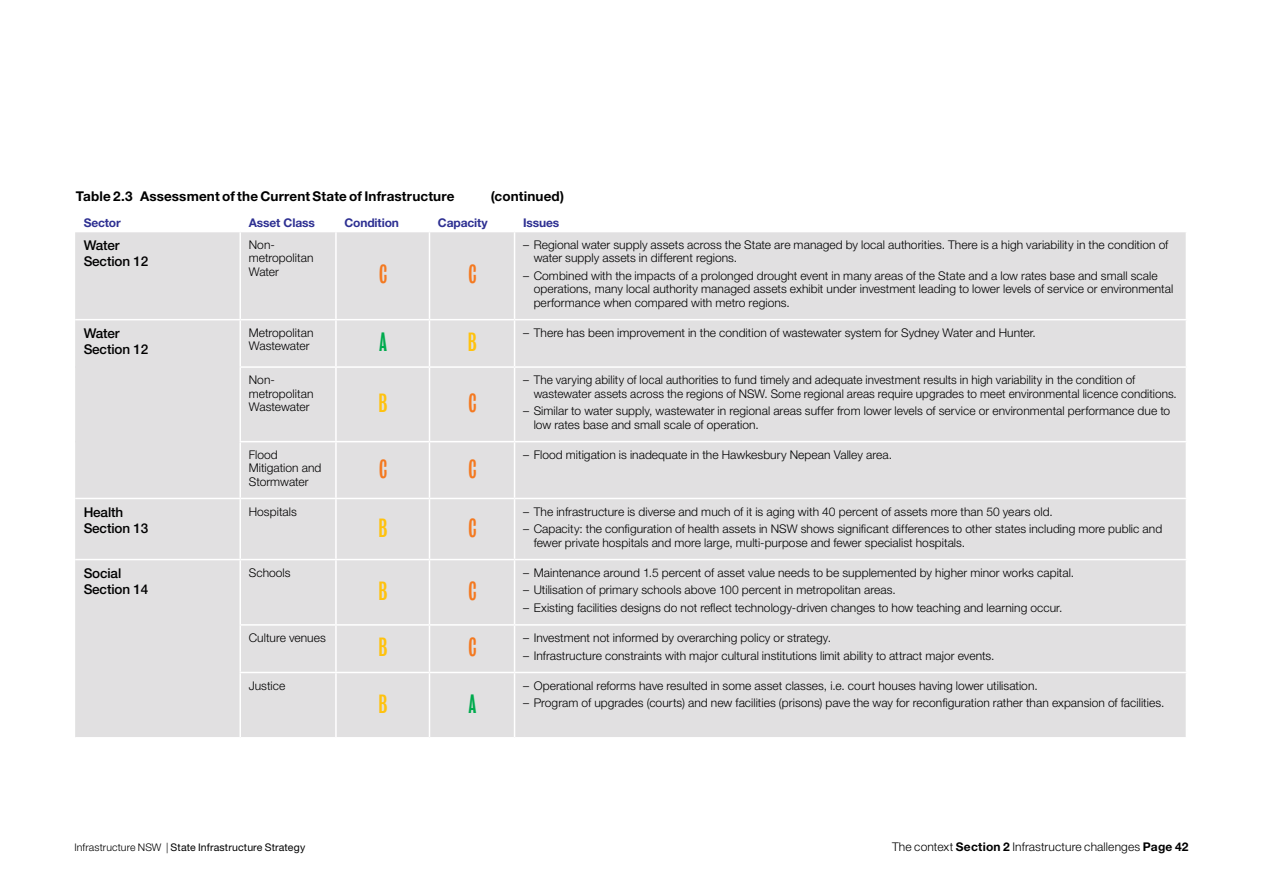
<style>
.page{position:relative;width:1263px;height:893px;background:#fff}
.page>*{position:absolute;margin:0;border:0;box-sizing:border-box;transform-origin:0 0}
.t1{font:24px "Bureau Grotesque One Three";color:#f47920}
.t2{font:24px "Bureau Grotesque One Three";color:#ffc20e}
.t3{font:24px "Bureau Grotesque One Three";color:#00ab4e}
.t4{font:700 13.5px "Helvetica Neue LT Std";letter-spacing:.01em;color:#000}
.t5{font:500 13.5px/16.5px "Helvetica Neue LT Std";letter-spacing:-.01em;color:#000}
.t6{font:300 12px/13.5px "Helvetica Neue LT Std";letter-spacing:.005em;color:#000}
.t7{font:700 12px "Helvetica Neue LT Std";letter-spacing:-.01em;color:#2e3092}
.t8{font:10.5px "Helvetica Neue LT Std";letter-spacing:.015em;color:#000}
.s1{font-weight:300}
.s2{font-weight:700}
</style>
<div class="page">
<div style="left:75px;top:232px;width:1111px;height:505px;background:#e1e0e1"></div>
<hr style="left:239px;top:232px;width:2px;height:87px;background:#fff">
<hr style="left:239px;top:320px;width:2px;height:46px;background:#fff">
<hr style="left:335px;top:320px;width:2px;height:46px;background:#fff">
<hr style="left:429px;top:320px;width:1px;height:46px;background:#fff">
<hr style="left:239px;top:368px;width:2px;height:73px;background:#fff">
<hr style="left:335px;top:368px;width:2px;height:73px;background:#fff">
<hr style="left:239px;top:442px;width:2px;height:56px;background:#fff">
<hr style="left:239px;top:499px;width:2px;height:60px;background:#fff">
<hr style="left:335px;top:499px;width:2px;height:60px;background:#fff">
<hr style="left:239px;top:560px;width:2px;height:64px;background:#fff">
<hr style="left:335px;top:560px;width:2px;height:64px;background:#fff">
<hr style="left:239px;top:626px;width:2px;height:46px;background:#fff">
<hr style="left:335px;top:626px;width:2px;height:46px;background:#fff">
<hr style="left:239px;top:673px;width:2px;height:64px;background:#fff">
<hr style="left:335px;top:673px;width:2px;height:64px;background:#fff">
<hr style="left:429px;top:673px;width:1px;height:64px;background:#fff">
<hr style="left:514px;top:673px;width:1px;height:64px;background:#fff">
<hr style="left:75px;top:441px;width:164px;height:1px;background:#e1e0e1">
<hr style="left:75px;top:366px;width:164px;height:2px;background:#e1e0e1">
<hr style="left:335px;top:232px;width:2px;height:87px;background:#fff">
<hr style="left:429px;top:232px;width:1px;height:87px;background:#fff">
<hr style="left:514px;top:232px;width:1px;height:87px;background:#fff">
<hr style="left:514px;top:320px;width:1px;height:46px;background:#fff">
<hr style="left:429px;top:368px;width:1px;height:73px;background:#fff">
<hr style="left:514px;top:368px;width:1px;height:73px;background:#fff">
<hr style="left:335px;top:442px;width:2px;height:56px;background:#fff">
<hr style="left:429px;top:442px;width:1px;height:56px;background:#fff">
<hr style="left:514px;top:442px;width:1px;height:56px;background:#fff">
<hr style="left:429px;top:499px;width:1px;height:60px;background:#fff">
<hr style="left:514px;top:499px;width:1px;height:60px;background:#fff">
<hr style="left:429px;top:560px;width:1px;height:64px;background:#fff">
<hr style="left:514px;top:560px;width:1px;height:64px;background:#fff">
<hr style="left:429px;top:626px;width:1px;height:46px;background:#fff">
<hr style="left:514px;top:626px;width:1px;height:46px;background:#fff">
<hr style="left:75px;top:319px;width:165px;height:1px;background:#fff">
<hr style="left:240px;top:319px;width:96px;height:1px;background:#fff">
<hr style="left:336px;top:319px;width:93px;height:1px;background:#fff">
<hr style="left:429px;top:319px;width:85px;height:1px;background:#fff">
<hr style="left:514px;top:319px;width:673px;height:1px;background:#fff">
<hr style="left:239px;top:366px;width:97px;height:2px;background:#fff">
<hr style="left:336px;top:366px;width:93px;height:2px;background:#fff">
<hr style="left:429px;top:366px;width:85px;height:2px;background:#fff">
<hr style="left:514px;top:366px;width:673px;height:2px;background:#fff">
<hr style="left:239px;top:441px;width:97px;height:1px;background:#fff">
<hr style="left:336px;top:441px;width:93px;height:1px;background:#fff">
<hr style="left:429px;top:441px;width:85px;height:1px;background:#fff">
<hr style="left:514px;top:441px;width:673px;height:1px;background:#fff">
<hr style="left:75px;top:498px;width:165px;height:1px;background:#fff">
<hr style="left:240px;top:498px;width:96px;height:1px;background:#fff">
<hr style="left:336px;top:498px;width:93px;height:1px;background:#fff">
<hr style="left:429px;top:498px;width:85px;height:1px;background:#fff">
<hr style="left:514px;top:498px;width:673px;height:1px;background:#fff">
<hr style="left:75px;top:559px;width:165px;height:1px;background:#fff">
<hr style="left:240px;top:559px;width:96px;height:1px;background:#fff">
<hr style="left:336px;top:559px;width:93px;height:1px;background:#fff">
<hr style="left:429px;top:559px;width:85px;height:1px;background:#fff">
<hr style="left:514px;top:559px;width:673px;height:1px;background:#fff">
<hr style="left:239px;top:624px;width:97px;height:2px;background:#fff">
<hr style="left:336px;top:624px;width:93px;height:2px;background:#fff">
<hr style="left:429px;top:624px;width:85px;height:2px;background:#fff">
<hr style="left:514px;top:624px;width:673px;height:2px;background:#fff">
<hr style="left:239px;top:672px;width:97px;height:1px;background:#fff">
<hr style="left:336px;top:672px;width:93px;height:1px;background:#fff">
<hr style="left:429px;top:672px;width:85px;height:1px;background:#fff">
<hr style="left:514px;top:672px;width:673px;height:1px;background:#fff">
<p class="t4" style="left:76px;top:188px;width:380px">Table 2.3 Assessment of the Current State of Infrastructure</p>
<p class="t7" style="left:84px;top:216px;width:39px">Sector</p>
<p class="t7" style="left:249px;top:216px;width:68px">Asset Class</p>
<p class="t7" style="left:344px;top:216px;width:56px">Condition</p>
<p class="t7" style="left:438px;top:216px;width:51px">Capacity</p>
<p class="t7" style="left:523px;top:216px;width:38px">Issues</p>
<p class="t5" style="left:84px;top:237px;width:66px">Water<br>Section 12</p>
<p class="t6" style="left:249px;top:237px;width:66px">Non&shy;metropolitan<br>Water</p>
<p class="t4" style="left:491px;top:188px;width:75px">(continued)</p>
<p class="t6" style="left:534px;top:237px;width:636px;text-indent:-11px">– Regional water supply assets across the State are managed by local authorities. There is a high variability in the condition of water supply assets in different regions.</p>
<p class="t6" style="left:534px;top:269px;width:641px;text-indent:-11px">– Combined with the impacts of a prolonged drought event in many areas of the State and a low rates base and small scale operations, many local authority managed assets exhibit under investment leading to lower levels of service or environmental performance when compared with metro regions.</p>
<h1 class="t1" style="left:379px;top:261px;width:10px">C</h1>
<h1 class="t1" style="left:468px;top:261px;width:10px">C</h1>
<p class="t5" style="left:84px;top:325px;width:66px">Water<br>Section 12</p>
<p class="t6" style="left:249px;top:325px;width:66px">Metropolitan<br>Wastewater</p>
<h1 class="t3" style="left:379px;top:328px;width:9px">A</h1>
<h1 class="t2" style="left:468px;top:328px;width:11px">B</h1>
<p class="t6" style="left:523px;top:325px;width:514px">– There has been improvement in the condition of wastewater system for Sydney Water and Hunter.</p>
<p class="t6" style="left:249px;top:373px;width:66px">Non&shy;metropolitan<br>Wastewater</p>
<p class="t6" style="left:534px;top:373px;width:645px;text-indent:-11px">– The varying ability of local authorities to fund timely and adequate investment results in high variability in the condition of wastewater assets across the regions of NSW. Some regional areas require upgrades to meet environmental licence conditions.</p>
<p class="t6" style="left:534px;top:404px;width:638px;text-indent:-11px">– Similar to water supply, wastewater in regional areas suffer from lower levels of service or environmental performance due to low rates base and small scale of operation.</p>
<h1 class="t2" style="left:379px;top:389px;width:11px">B</h1>
<h1 class="t1" style="left:468px;top:389px;width:10px">C</h1>
<p class="t6" style="left:249px;top:447px;width:74px">Flood<br>Mitigation and<br>Stormwater</p>
<h1 class="t1" style="left:379px;top:455px;width:10px">C</h1>
<h1 class="t1" style="left:468px;top:455px;width:10px">C</h1>
<p class="t5" style="left:84px;top:503px;width:66px">Health<br>Section 13</p>
<p class="t6" style="left:249px;top:504px;width:50px">Hospitals</p>
<p class="t5" style="left:84px;top:564px;width:66px">Social<br>Section 14</p>
<p class="t6" style="left:249px;top:565px;width:43px">Schools</p>
<h1 class="t2" style="left:379px;top:514px;width:11px">B</h1>
<h1 class="t1" style="left:468px;top:514px;width:10px">C</h1>
<h1 class="t2" style="left:379px;top:577px;width:11px">B</h1>
<h1 class="t1" style="left:468px;top:577px;width:10px">C</h1>
<p class="t6" style="left:523px;top:447px;width:370px">– Flood mitigation is inadequate in the Hawkesbury Nepean Valley area.</p>
<p class="t6" style="left:523px;top:504px;width:531px">– The infrastructure is diverse and much of it is aging with 40 percent of assets more than 50 years old.</p>
<p class="t6" style="left:534px;top:522px;width:630px;text-indent:-11px">– Capacity: the configuration of health assets in NSW shows significant differences to other states including more public and fewer private hospitals and more large, multi-purpose and fewer specialist hospitals.</p>
<p class="t6" style="left:523px;top:565px;width:553px">– Maintenance around 1.5 percent of asset value needs to be supplemented by higher minor works capital.</p>
<p class="t6" style="left:523px;top:583px;width:374px">– Utilisation of primary schools above 100 percent in metropolitan areas.</p>
<p class="t6" style="left:523px;top:601px;width:541px">– Existing facilities designs do not reflect technology-driven changes to how teaching and learning occur.</p>
<p class="t6" style="left:249px;top:631px;width:79px">Culture venues</p>
<p class="t6" style="left:249px;top:678px;width:38px">Justice</p>
<h1 class="t2" style="left:379px;top:634px;width:11px">B</h1>
<h1 class="t1" style="left:468px;top:634px;width:10px">C</h1>
<p class="t6" style="left:523px;top:631px;width:310px">– Investment not informed by overarching policy or strategy.</p>
<p class="t6" style="left:523px;top:648px;width:473px">– Infrastructure constraints with major cultural institutions limit ability to attract major events.</p>
<h1 class="t2" style="left:379px;top:690px;width:11px">B</h1>
<h1 class="t3" style="left:468px;top:690px;width:9px">A</h1>
<p class="t6" style="left:523px;top:678px;width:516px">– Operational reforms have resulted in some asset classes, i.e. court houses having lower utilisation.</p>
<p class="t6" style="left:523px;top:696px;width:643px">– Program of upgrades (courts) and new facilities (prisons) pave the way for reconfiguration rather than expansion of facilities.</p>
<p class="t8" style="left:74px;top:841px;width:232px"><span class="s1">Infrastructure NSW |</span> State Infrastructure Strategy</p>
<p class="t6" style="left:892px;top:840px;width:298px">The context <span class="s2">Section 2</span> Infrastructure challenges <span class="s2">Page 42</span></p>
</div>
